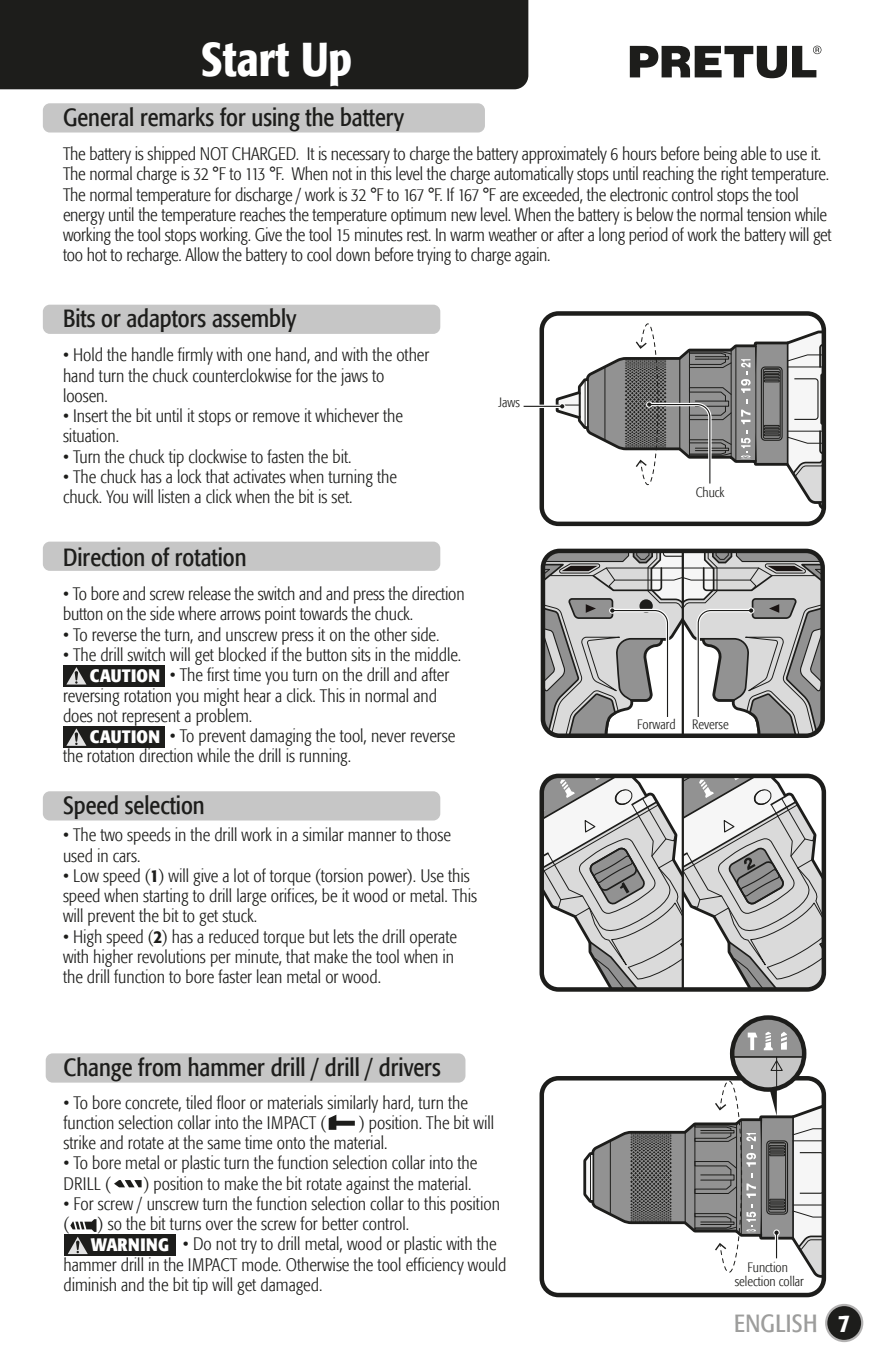
<style>
.page{position:relative;width:893px;height:1372px;background:#fff}
.page>*{position:absolute;margin:0;border:0;box-sizing:border-box;transform-origin:0 0}
.t1{font:500 condensed 47.25px "Formata";color:#fff}
.t2{font:condensed 24.75px "Formata";color:#1d1d1b}
.t3{font:condensed 24.75px "Formata";letter-spacing:.02em;color:#9d9d9c}
.t4{font:500 condensed 24.75px "Formata";color:#fff}
.t5{font:300 condensed 18px/20.2px "Formata";color:#1d1d1b}
.t6{font:700 condensed 18px "Formata";letter-spacing:.01em;color:#fff}
.t7{font:300 condensed 13.5px/13.5px "Formata";color:#1d1d1b;text-align:center}
.s1{font-weight:500}
</style>
<div class="page">
<div style="left:0;top:0;width:528px;height:89px;background:#1d1d1b"></div>
<div style="left:43px;top:103px;width:442px;height:29px;background:#c6c6c6;border-radius:7px"></div>
<div style="left:43px;top:305px;width:397px;height:29px;background:#c6c6c6;border-radius:7px"></div>
<div style="left:43px;top:541px;width:397px;height:30px;background:#c6c6c6;border-radius:7px"></div>
<div style="left:43px;top:791px;width:397px;height:29px;background:#c6c6c6;border-radius:7px"></div>
<div style="left:46px;top:1053px;width:419px;height:29px;background:#c6c6c6;border-radius:7px"></div>
<div style="left:541px;top:548px;width:284px;height:190px;border:4px solid #1d1d1b;border-radius:17px"></div>
<div style="left:539px;top:311px;width:287px;height:215px;border:4px solid #1d1d1b;border-radius:17px"></div>
<div style="left:539px;top:1075px;width:287px;height:222px;border:4px solid #1d1d1b;border-radius:17px"></div>
<svg style="left:544px;top:778px;width:277px;height:208px"></svg>
<div style="left:539px;top:773px;width:287px;height:218px;border:4px solid #1d1d1b;border-radius:17px"></div>
<hr style="left:682px;top:775px;width:2px;height:214px;background:#1d1d1b">
<svg style="left:733px;top:1019px;width:71px;height:37px;background:#929292"></svg>
<svg style="left:781px;top:1031px;width:6px;height:18px"></svg>
<svg style="left:764px;top:1031px;width:9px;height:19px"></svg>
<svg style="left:748px;top:1032px;width:9px;height:18px"></svg>
<div style="left:730px;top:1015px;width:76px;height:76px;border:4px solid #1d1d1b;border-radius:50%"></div>
<div style="left:826px;top:1304px;width:36px;height:36px;background:#1d1d1b;border-radius:50%"></div>
<div style="left:825px;top:1303px;width:38px;height:38px;border:2px solid #b3b2b2;border-radius:50%"></div>
<svg style="left:630px;top:45px;width:191px;height:33px"></svg>
<svg style="left:524px;top:404px;width:30px;height:4px"></svg>
<hr style="left:524px;top:406px;width:38px;height:1px;background:#1d1d1b">
<svg style="left:543px;top:551px;width:280px;height:184px"></svg>
<svg style="left:554px;top:323px;width:270px;height:201px"></svg>
<div style="left:63px;top:665px;width:101px;height:21px;background:#1d1d1b"></div>
<svg style="left:66px;top:667px;width:21px;height:18px"></svg>
<div style="left:63px;top:726px;width:101px;height:21px;background:#1d1d1b"></div>
<svg style="left:66px;top:728px;width:21px;height:18px"></svg>
<svg style="left:329px;top:1114px;width:26px;height:15px"></svg>
<svg style="left:114px;top:1180px;width:28px;height:7px"></svg>
<div style="left:64px;top:1234px;width:112px;height:21px;background:#1d1d1b"></div>
<svg style="left:581px;top:1056px;width:244px;height:238px"></svg>
<svg style="left:68px;top:1219px;width:29px;height:36px"></svg>
<h1 class="t1" style="left:201px;top:31px;width:153px">Start Up</h1>
<h2 class="t2" style="left:63px;top:103px;width:343px">General remarks for using the battery</h2>
<p class="t5" style="left:63px;top:144px;width:770px">The battery is shipped NOT CHARGED. It is necessary to charge the battery approximately 6 hours before being able to use it.<br>The normal charge is 32 °F to 113 °F. When not in this level the charge automatically stops until reaching the right temperature.<br>The normal temperature for discharge / work is 32 °F to 167 °F. If 167 °F are exceeded, the electronic control stops the tool energy until the temperature reaches the temperature optimum new level. When the battery is below the normal tension while working the tool stops working. Give the tool 15 minutes rest. In warm weather or after a long period of work the battery will get too hot to recharge. Allow the battery to cool down before trying to charge again.</p>
<h2 class="t2" style="left:63px;top:304px;width:235px">Bits or adaptors assembly</h2>
<p class="t5" style="left:63px;top:345px;width:368px">• Hold the handle firmly with one hand, and with the other hand turn the chuck counterclokwise for the jaws to loosen.</p>
<p class="t5" style="left:63px;top:406px;width:341px">• Insert the bit until it stops or remove it whichever the situation.</p>
<p class="t5" style="left:63px;top:446px;width:290px">• Turn the chuck tip clockwise to fasten the bit.</p>
<p class="t5" style="left:63px;top:467px;width:335px">• The chuck has a lock that activates when turning the chuck. You will listen a click when the bit is set.</p>
<h2 class="t2" style="left:63px;top:543px;width:185px">Direction of rotation</h2>
<p class="t5" style="left:63px;top:584px;width:403px">• To bore and screw release the switch and and press the direction button on the side where arrows point towards the chuck.</p>
<p class="t5" style="left:63px;top:624px;width:378px">• To reverse the turn, and unscrew press it on the other side.</p>
<p class="t5" style="left:63px;top:644px;width:400px">• The drill switch will get blocked if the button sits in the middle.</p>
<p class="t5" style="left:63px;top:665px;width:388px;text-indent:107px">• The first time you turn on the drill and after reversing rotation you might hear a click. This in normal and does not represent a problem.</p>
<p class="t5" style="left:63px;top:725px;width:394px;text-indent:107px">• To prevent damaging the tool, never reverse the rotation direction while the drill is running.</p>
<p class="t6" style="left:90px;top:664px;width:72px">CAUTION</p>
<p class="t6" style="left:90px;top:725px;width:72px">CAUTION</p>
<h2 class="t2" style="left:63px;top:790px;width:143px">Speed selection</h2>
<p class="t5" style="left:63px;top:825px;width:389px">• The two speeds in the drill work in a similar manner to those used in cars.</p>
<p class="t5" style="left:63px;top:865px;width:416px">• Low speed (<span class="s1">1</span>) will give a lot of torque (torsion power). Use this speed when starting to drill large orifices, be it wood or metal. This will prevent the bit to get stuck.</p>
<p class="t5" style="left:63px;top:926px;width:395px">• High speed (<span class="s1">2</span>) has a reduced torque but lets the drill operate with higher revolutions per minute, that make the tool when in the drill function to bore faster lean metal or wood.</p>
<p class="t7" style="left:498px;top:396px;width:23px">Jaws</p>
<h2 class="t2" style="left:63px;top:1052px;width:379px">Change from hammer drill / drill / drivers</h2>
<p class="t5" style="left:63px;top:1092px;width:406px">• To bore concrete, tiled floor or materials similarly hard, turn the function selection collar into the IMPACT (</p>
<p class="t5" style="left:63px;top:1112px;width:432px;text-indent:296px">) position. The bit will strike and rotate at the same time onto the material.</p>
<p class="t5" style="left:63px;top:1152px;width:415px">• To bore metal or plastic turn the function selection collar into the<br>DRILL (</p>
<p class="t5" style="left:144px;top:1173px;width:329px">) position to make the bit rotate against the material.</p>
<p class="t5" style="left:63px;top:1193px;width:438px">• For screw / unscrew turn the function selection collar to this position (</p>
<p class="t5" style="left:98px;top:1213px;width:313px">) so the bit turns over the screw for better control.</p>
<p class="t5" style="left:63px;top:1233px;width:445px;text-indent:120px">• Do not try to drill metal, wood or plastic with the hammer drill in the IMPACT mode. Otherwise the tool efficiency would diminish and the bit tip will get damaged.</p>
<p class="t6" style="left:91px;top:1233px;width:80px">WARNING</p>
<p class="t7" style="left:696px;top:486px;width:30px">Chuck</p>
<p class="t7" style="left:637px;top:718px;width:93px">Forward Reverse</p>
<p class="t7" style="left:735px;top:1260px;width:71px">Function selection collar</p>
<h2 class="t3" style="left:734px;top:1308px;width:85px">ENGLISH</h2>
<h2 class="t4" style="left:838px;top:1307px;width:13px">7</h2>
</div>
